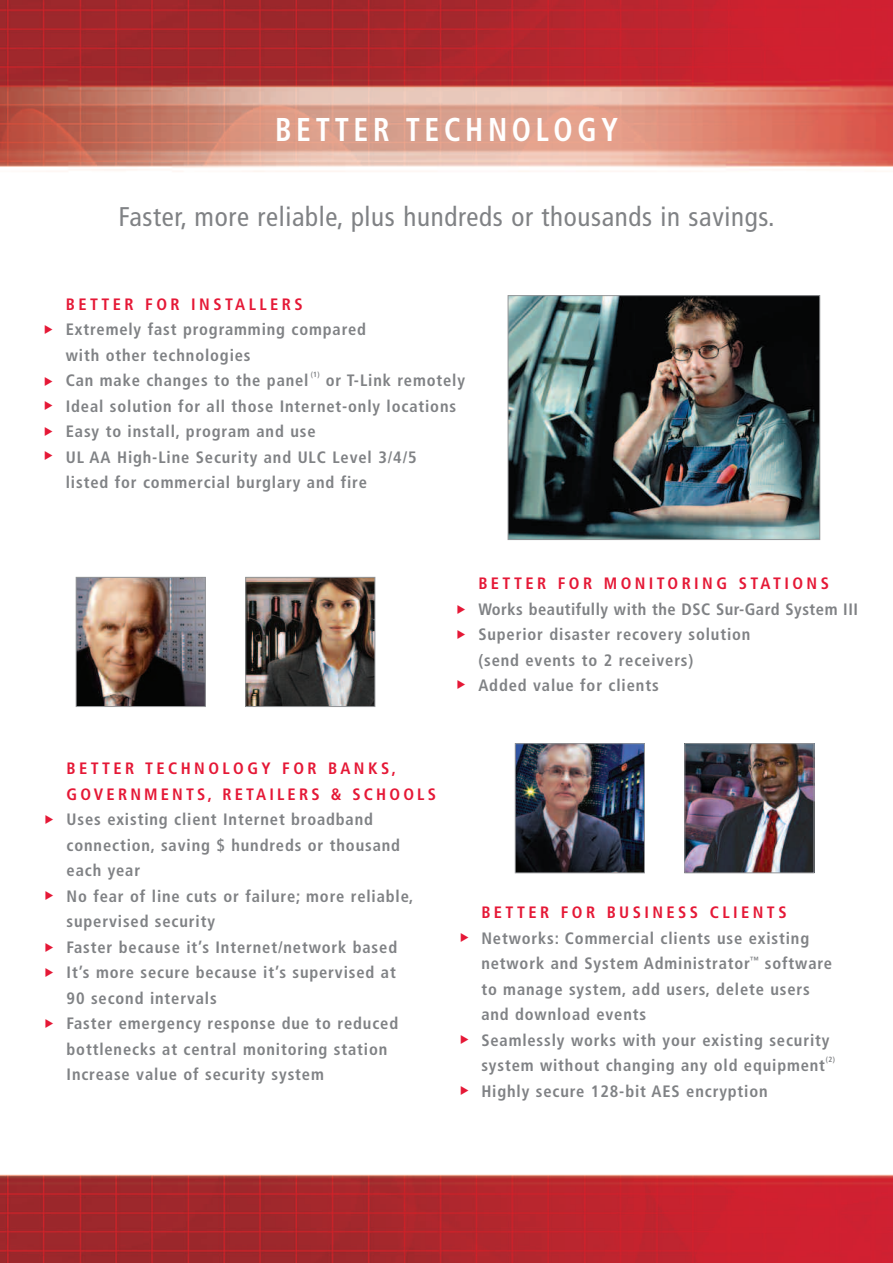
<style>
.page{position:relative;width:893px;height:1263px;background:#fff}
.page>*{position:absolute;margin:0;border:0;box-sizing:border-box;transform-origin:0 0}
.t1{font:700 condensed 33px "Frutiger";letter-spacing:.155em;color:#fff;scale:.9 1}
.t2{font:condensed 27px "Frutiger";letter-spacing:.025em;color:#808285}
.t3{font:700 condensed 16.5px/25.5px "Frutiger";letter-spacing:.05em;color:#808285}
.t4{font:700 condensed 16.5px "Frutiger";letter-spacing:.21em;color:#e51836}
.t5{font:700 condensed 16.5px/25.5px "Frutiger";letter-spacing:.19em;color:#e51836}
.t6{font:700 condensed 7.5px "Frutiger";color:#808285}
</style>
<div class="page">
<img style="left:0;top:0;width:893px;height:1263px">
<img style="left:510px;top:297px;width:308px;height:241px">
<div style="left:508px;top:295px;width:312px;height:245px;border:1px solid #939598"></div>
<img style="left:517px;top:745px;width:126px;height:126px">
<div style="left:515px;top:743px;width:130px;height:130px;border:1px solid #939598"></div>
<img style="left:686px;top:745px;width:126px;height:126px">
<div style="left:684px;top:743px;width:130px;height:130px;border:1px solid #939598"></div>
<img style="left:78px;top:579px;width:126px;height:126px">
<div style="left:76px;top:577px;width:130px;height:130px;border:1px solid #939598"></div>
<img style="left:247px;top:579px;width:126px;height:126px">
<div style="left:245px;top:577px;width:130px;height:130px;border:1px solid #939598"></div>
<svg style="left:45px;top:325px;width:8px;height:9px"></svg>
<svg style="left:45px;top:377px;width:8px;height:32px"></svg>
<svg style="left:45px;top:427px;width:8px;height:33px"></svg>
<svg style="left:457px;top:605px;width:8px;height:34px"></svg>
<svg style="left:457px;top:680px;width:8px;height:8px"></svg>
<svg style="left:461px;top:933px;width:8px;height:9px"></svg>
<svg style="left:461px;top:1035px;width:8px;height:9px"></svg>
<svg style="left:46px;top:815px;width:7px;height:9px"></svg>
<svg style="left:46px;top:943px;width:7px;height:33px"></svg>
<svg style="left:46px;top:1019px;width:7px;height:9px"></svg>
<svg style="left:46px;top:891px;width:7px;height:9px"></svg>
<svg style="left:461px;top:1086px;width:8px;height:9px"></svg>
<h1 class="t1" style="left:275px;top:116px;width:382px">BETTER TECHNOLOGY</h1>
<h2 class="t2" style="left:118px;top:205px;width:658px">Faster, more reliable, plus hundreds or thousands in savings.</h2>
<p class="t4" style="left:66px;top:297px;width:238px">BETTER FOR INSTALLERS</p>
<p class="t3" style="left:66px;top:318px;width:302px">Extremely fast programming compared with other technologies<br>Can make changes to the panel</p>
<p class="t6" style="left:311px;top:371px;width:11px">(1)</p>
<p class="t3" style="left:66px;top:369px;width:401px;text-indent:260px">or T-Link remotely Ideal solution for all those Internet-only locations Easy to install, program and use<br>UL AA High-Line Security and ULC Level 3/4/5<br>listed for commercial burglary and fire</p>
<p class="t5" style="left:67px;top:757px;width:371px">BETTER TECHNOLOGY FOR BANKS,<br>GOVERNMENTS, RETAILERS &amp; SCHOOLS</p>
<p class="t3" style="left:67px;top:808px;width:348px">Uses existing client Internet broadband connection, saving $ hundreds or thousand each year<br>No fear of line cuts or failure; more reliable, supervised security<br>Faster because it’s Internet/network based It’s more secure because it’s supervised at 90 second intervals<br>Faster emergency response due to reduced bottlenecks at central monitoring station Increase value of security system</p>
<p class="t4" style="left:478px;top:577px;width:352px">BETTER FOR MONITORING STATIONS</p>
<p class="t3" style="left:478px;top:597px;width:381px">Works beautifully with the DSC Sur-Gard System III Superior disaster recovery solution<br>(send events to 2 receivers)<br>Added value for clients</p>
<p class="t4" style="left:481px;top:906px;width:307px">BETTER FOR BUSINESS CLIENTS</p>
<p class="t3" style="left:481px;top:926px;width:352px">Networks: Commercial clients use existing network and System Administrator<sup>™</sup> software to manage system, add users, delete users and download events<br>Seamlessly works with your existing security system without changing any old equipment</p>
<p class="t6" style="left:826px;top:1056px;width:11px">(2)</p>
<p class="t3" style="left:481px;top:1079px;width:288px">Highly secure 128-bit AES encryption</p>
</div>
